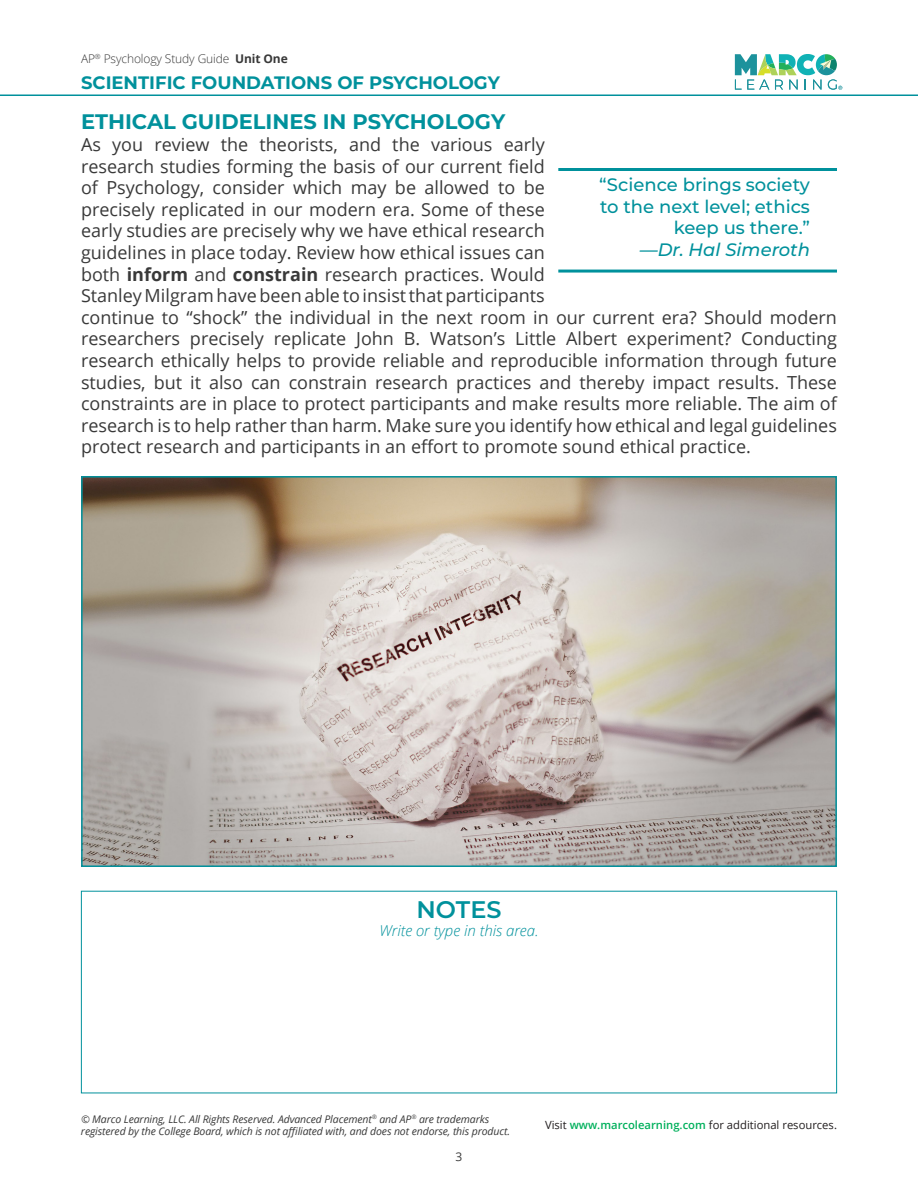
<style>
.page{position:relative;width:918px;height:1188px;background:#fff}
.page>*{position:absolute;margin:0;border:0;box-sizing:border-box;transform-origin:0 0}
.Paragraph_Style_2{font:600 24px "Montserrat";color:#00919c}
.Head_A_Blue{font:700 21px "Montserrat";color:#00919c}
.Body_Text_12_pt{font:18px/21.6px "Open Sans";color:#393939}
.Block_Quote_12_pt{font:500 18px/21.6px "Montserrat";color:#00919c;text-align:right}
.t1{font:700 18px "Montserrat";color:#00919c}
.Paragraph_Style_2-2{font:italic 300 15px "Open Sans";color:#00919c}
.t2{font:300 12px "Open Sans";letter-spacing:-.01em;color:#393939}
.t3{font:12px "Open Sans";color:#393939}
.t4{font:11.25px "Open Sans";color:#231f20}
.t5{font:italic 10.5px/12px "Open Sans";letter-spacing:-.01em;color:#393939}
.s1{font-weight:700}
.s2{font-style:italic}
.s3{font-weight:600;color:#00b05c}
</style>
<div class="page">
<hr style="left:0;top:94px;width:918px;height:2px;background:#00919c">
<svg style="left:735px;top:54px;width:107px;height:36px"></svg>
<img style="left:84px;top:479px;width:750px;height:385px">
<div style="left:81px;top:476px;width:756px;height:391px;border:2px solid #00919c"></div>
<hr style="left:558px;top:168px;width:279px;height:3px;background:#00919c">
<hr style="left:558px;top:270px;width:279px;height:3px;background:#00919c">
<p class="t2" style="left:81px;top:51px;width:208px">AP<sup>®</sup> Psychology Study Guide <span class="s1">Unit One</span></p>
<p class="t1" style="left:81px;top:69px;width:421px">SCIENTIFIC FOUNDATIONS OF PSYCHOLOGY</p>
<p class="Head_A_Blue" style="left:81px;top:107px;width:426px">ETHICAL GUIDELINES IN PSYCHOLOGY</p>
<p class="Body_Text_12_pt" style="left:81px;top:133px;width:758px">As you review the theorists, and the various early<br>research studies forming the basis of our current field<br>of Psychology, consider which may be allowed to be<br>precisely replicated in our modern era. Some of these<br>early studies are precisely why we have ethical research<br>guidelines in place today. Review how ethical issues can<br>both <span class="s1">inform</span> and <span class="s1">constrain</span> research practices. Would<br>Stanley Milgram have been able to insist that participants<br>continue to “shock” the individual in the next room in our current era? Should modern researchers precisely replicate John B. Watson’s Little Albert experiment? Conducting research ethically helps to provide reliable and reproducible information through future studies, but it also can constrain research practices and thereby impact results. These constraints are in place to protect participants and make results more reliable. The aim of research is to help rather than harm. Make sure you identify how ethical and legal guidelines protect research and participants in an effort to promote sound ethical practice.</p>
<p class="Block_Quote_12_pt" style="left:599px;top:173px;width:212px">“Science brings society to the next level; ethics keep us there.”<br><span class="s2">—Dr. Hal Simeroth</span></p>
<p class="Paragraph_Style_2" style="left:416px;top:893px;width:87px">NOTES</p>
<p class="Paragraph_Style_2-2" style="left:379px;top:920px;width:161px">Write or type in this area.</p>
<p class="t5" style="left:81px;top:1113px;width:431px">© Marco Learning, LLC. All Rights Reserved. Advanced Placement<sup>®</sup> and AP<sup>®</sup> are trademarks registered by the College Board, which is not affiliated with, and does not endorse, this product.</p>
<p class="t3" style="left:456px;top:1148px;width:8px">3</p>
<p class="t4" style="left:545px;top:1117px;width:293px">Visit <span class="s3">www.marcolearning.com</span> for additional resources.</p>
</div>
